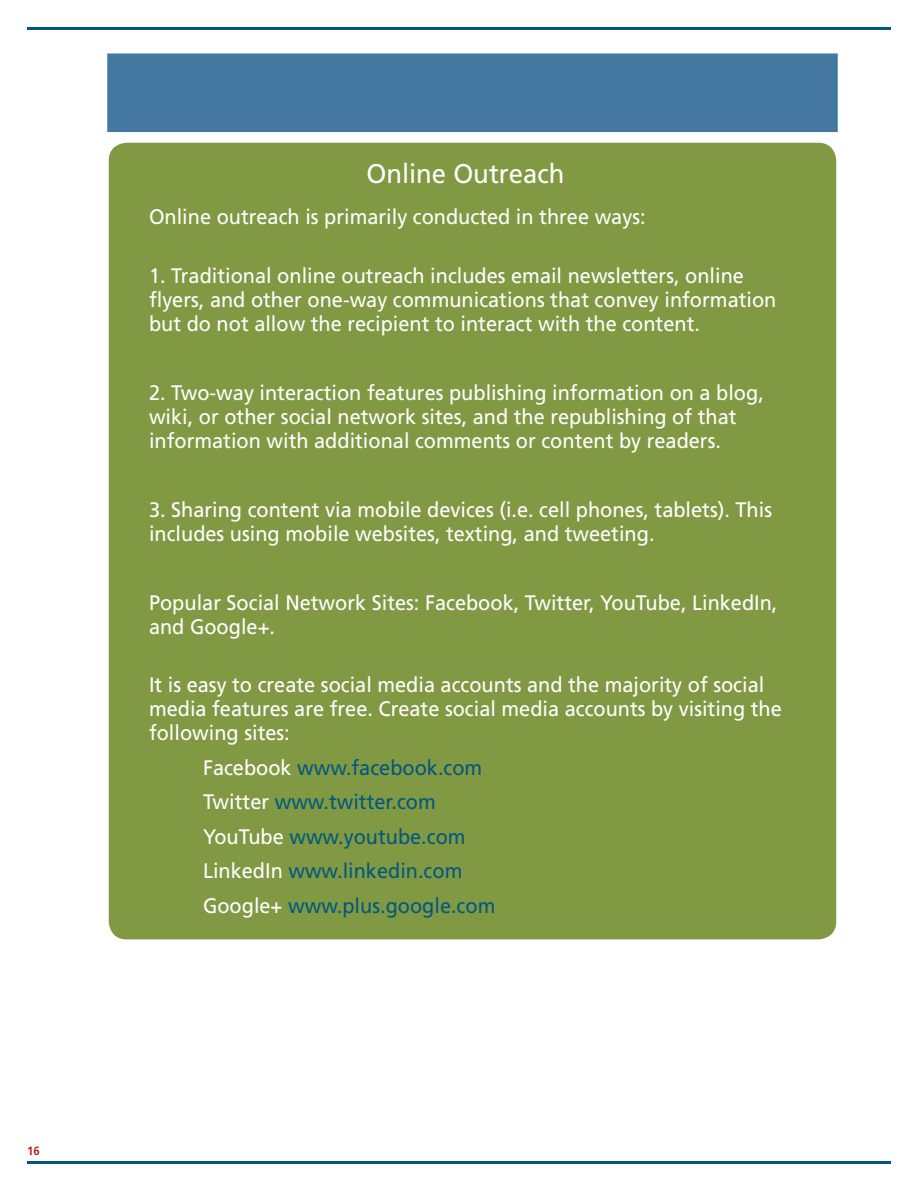
<style>
.page{position:relative;width:918px;height:1188px;background:#fff}
.page>*{position:absolute;margin:0;border:0;box-sizing:border-box;transform-origin:0 0}
.C4__Reg_Text{font:27px "Frutiger LT Std";color:#fff;scale:.95 1}
.C4__Reg_Text-2{font:21px/24px "Frutiger LT Std";color:#fff;scale:.95 1}
.C4__Reg_Text-3{font:21px "Frutiger LT Std";color:#00597d;scale:.95 1}
.W1__Even_Pg{font:700 12px "Frutiger LT Std";color:#c01e23;scale:.95 1}
.s1{color:#fff}
</style>
<div class="page">
<hr style="left:27px;top:1161px;width:864px;height:3px;background:#00597d">
<hr style="left:27px;top:27px;width:864px;height:3px;background:#00597d">
<div style="left:109px;top:143px;width:727px;height:796px;background:#829944;border-radius:18px"></div>
<div style="left:107px;top:53px;width:731px;height:79px;background:#4478a0;border:2px solid #4478a0"></div>
<p class="W1__Even_Pg" style="left:27px;top:1143px;width:15px">16</p>
<p class="C4__Reg_Text" style="left:366px;top:158px;width:210px">Online Outreach</p>
<p class="C4__Reg_Text-2" style="left:149px;top:205px;width:524px">Online outreach is primarily conducted in three ways:</p>
<p class="C4__Reg_Text-2" style="left:149px;top:263px;width:662px">1. Traditional online outreach includes email newsletters, online flyers, and other one-way communications that convey information but do not allow the recipient to interact with the content.</p>
<p class="C4__Reg_Text-2" style="left:149px;top:380px;width:649px">2. Two-way interaction features publishing information on a blog, wiki, or other social network sites, and the republishing of that information with additional comments or content by readers.</p>
<p class="C4__Reg_Text-2" style="left:149px;top:497px;width:657px">3. Sharing content via mobile devices (i.e. cell phones, tablets). This includes using mobile websites, texting, and tweeting.</p>
<p class="C4__Reg_Text-2" style="left:149px;top:590px;width:663px">Popular Social Network Sites: Facebook, Twitter, YouTube, LinkedIn, and Google+.</p>
<p class="C4__Reg_Text-2" style="left:149px;top:673px;width:668px">It is easy to create social media accounts and the majority of social media features are free. Create social media accounts by visiting the following sites:</p>
<p class="C4__Reg_Text-3" style="left:203px;top:755px;width:296px"><span class="s1">Facebook</span> www.facebook.com</p>
<p class="C4__Reg_Text-3" style="left:203px;top:790px;width:247px"><span class="s1">Twitter</span> www.twitter.com</p>
<p class="C4__Reg_Text-3" style="left:203px;top:824px;width:278px"><span class="s1">YouTube</span> www.youtube.com</p>
<p class="C4__Reg_Text-3" style="left:203px;top:859px;width:275px"><span class="s1">LinkedIn</span> www.linkedin.com</p>
<p class="C4__Reg_Text-3" style="left:203px;top:893px;width:309px"><span class="s1">Google+</span> www.plus.google.com</p>
</div>
